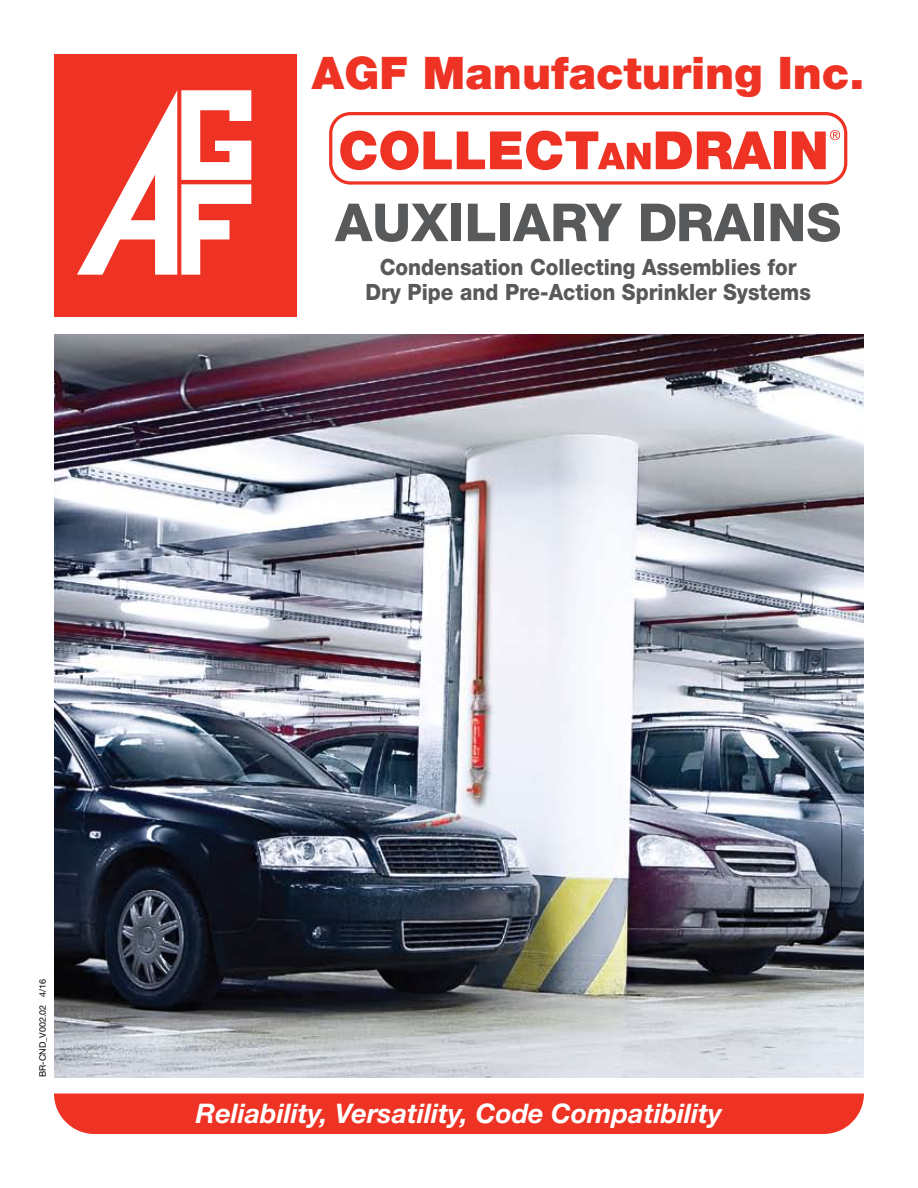
<style>
.page{position:relative;width:918px;height:1188px;background:#fff}
.page>*{position:absolute;margin:0;border:0;box-sizing:border-box;transform-origin:0 0}
.t1{font:800 52.5px "Helvetica Neue";color:#58595b}
.t2{font:900 45px "Helvetica Neue";color:#ee3224}
.t3{font:italic 700 27px "Helvetica Neue";color:#fff}
.t4{font:800 22.5px/25.5px "Helvetica Neue";color:#58595b;text-align:center;scale:.92 1}
.t5{font:9px "Helvetica Neue";color:#000}
</style>
<div class="page">
<img style="left:54px;top:335px;width:810px;height:742px">
<div style="left:54px;top:1094px;width:810px;height:40px;background:#ee3224"></div>
<div style="left:54px;top:54px;width:242px;height:263px;background:#ee3224"></div>
<svg style="left:77px;top:90px;width:174px;height:185px"></svg>
<div style="left:329px;top:112px;width:518px;height:73px;border:3px solid #ee3224;border-radius:20px"></div>
<svg style="left:340px;top:131px;width:432px;height:39px"></svg>
<div style="left:774px;top:132px;width:12px;height:37px;background:#ee3224"></div>
<svg style="left:792px;top:130px;width:48px;height:39px"></svg>
<h2 class="t2" style="left:312px;top:46px;width:554px">AGF Manufacturing Inc.</h2>
<h1 class="t1" style="left:335px;top:191px;width:508px">AUXILIARY DRAINS</h1>
<p class="t4" style="left:365px;top:254px;width:486px">Condensation Collecting Assemblies for<br>Dry Pipe and Pre-Action Sprinkler Systems</p>
<p class="t5" style="left:37px;top:1077px;width:100px;rotate:-90deg">BR-CND_V002.02 4/16</p>
<p class="t3" style="left:196px;top:1097px;width:528px">Reliability, Versatility, Code Compatibility</p>
</div>
